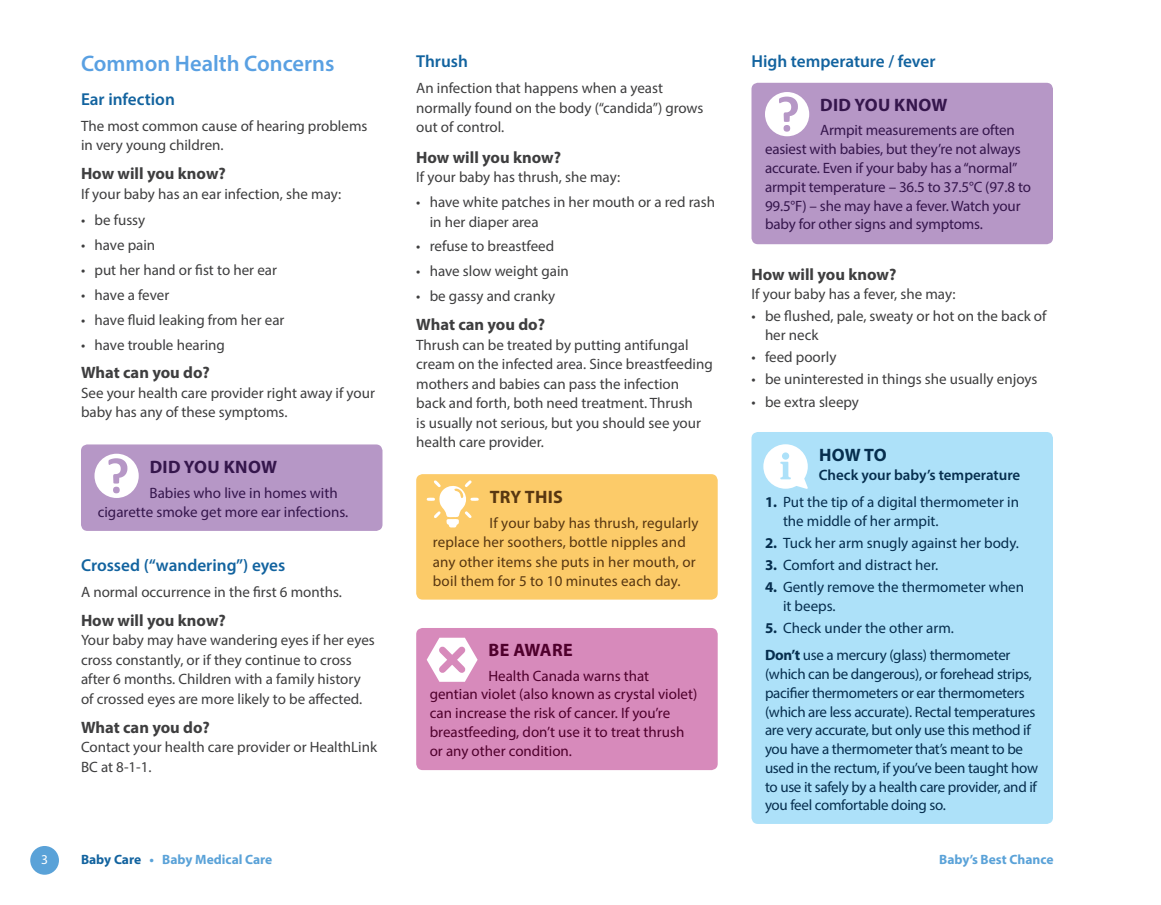
<style>
.page{position:relative;width:1161px;height:905px;background:#fff}
.page>*{position:absolute;margin:0;border:0;box-sizing:border-box;transform-origin:0 0}
.t1{font:600 22.5px "Myriad Pro";color:#59a0e2}
.t2{font:700 18px "Myriad Pro";letter-spacing:.02em;color:#35164c}
.t3{font:700 18px "Myriad Pro";letter-spacing:.02em;color:#583711}
.t4{font:700 18px "Myriad Pro";letter-spacing:.02em;color:#4f002c}
.t5{font:700 18px "Myriad Pro";color:#062e4e}
.t6{font:600 17.25px "Myriad Pro";color:#12639f}
.t7{font:700 16.5px "Myriad Pro";color:#3e3e3f}
.t8{font:15px/19.5px "Myriad Pro";color:#3e3e3f}
.t9{font:15px/18.8px "Myriad Pro";letter-spacing:-.02em;color:#062e4e}
.t10{font:15px/18.8px "Myriad Pro";letter-spacing:-.01em;color:#35164c}
.t11{font:15px/18.8px "Myriad Pro";color:#062e4e}
.t12{font:15px/18.8px "Myriad Pro";color:#4f002c}
.t13{font:15px/19.5px "Myriad Pro";letter-spacing:.01em;color:#583711}
.t14{font:600 15px "Myriad Pro";color:#062e4e}
.t15{font:700 13.5px "Myriad Pro";color:#5aa2d8}
.t16{font:13.5px "Myriad Pro";color:#fff}
.s1{font-weight:700}
.s2{color:#12639f}
</style>
<div class="page">
<div style="left:30px;top:846px;width:29px;height:28px;background:#5aa2d8;border-radius:50%"></div>
<div style="left:752px;top:432px;width:301px;height:392px;background:#ade1f9;border-radius:6px"></div>
<svg style="left:763px;top:444px;width:45px;height:45px"></svg>
<div style="left:81px;top:444px;width:301px;height:87px;background:#b697c6;border-radius:6px"></div>
<div style="left:94px;top:453px;width:45px;height:45px;background:#fff;border-radius:50%"></div>
<div style="left:113px;top:486px;width:7px;height:7px;background:#b697c6;border-radius:50%"></div>
<svg style="left:108px;top:458px;width:19px;height:25px"></svg>
<div style="left:752px;top:83px;width:301px;height:161px;background:#b697c6;border-radius:6px"></div>
<div style="left:765px;top:92px;width:44px;height:44px;background:#fff;border-radius:50%"></div>
<div style="left:784px;top:125px;width:6px;height:7px;background:#b697c6;border-radius:50%"></div>
<svg style="left:779px;top:97px;width:19px;height:25px"></svg>
<div style="left:416px;top:474px;width:302px;height:125px;background:#fccb69;border-radius:6px"></div>
<svg style="left:427px;top:480px;width:52px;height:47px"></svg>
<div style="left:416px;top:628px;width:302px;height:142px;background:#d78abb;border-radius:6px"></div>
<svg style="left:427px;top:637px;width:51px;height:44px"></svg>
<h1 class="t1" style="left:81px;top:49px;width:255px">Common Health Concerns</h1>
<p class="t6" style="left:81px;top:88px;width:95px">Ear infection</p>
<p class="t8" style="left:81px;top:116px;width:288px">The most common cause of hearing problems in very young children.</p>
<p class="t7" style="left:81px;top:163px;width:146px">How will you know?</p>
<p class="t8" style="left:81px;top:184px;width:262px">If your baby has an ear infection, she may:</p>
<p class="t8" style="left:81px;top:210px;width:66px">• be fussy</p>
<p class="t8" style="left:81px;top:235px;width:76px">• have pain</p>
<p class="t8" style="left:81px;top:260px;width:198px">• put her hand or fist to her ear</p>
<p class="t8" style="left:81px;top:285px;width:90px">• have a fever</p>
<p class="t8" style="left:81px;top:310px;width:205px">• have fluid leaking from her ear</p>
<p class="t8" style="left:81px;top:334px;width:145px">• have trouble hearing</p>
<p class="t7" style="left:81px;top:362px;width:130px">What can you do?</p>
<p class="t8" style="left:81px;top:383px;width:295px">See your health care provider right away if your baby has any of these symptoms.</p>
<p class="t2" style="left:150px;top:455px;width:129px">DID YOU KNOW</p>
<p class="t10" style="left:98px;top:483px;width:252px;line-height:19.5px;text-indent:52px">Babies who live in homes with cigarette smoke get more ear infections.</p>
<p class="t6" style="left:81px;top:554px;width:206px">Crossed (“wandering”) eyes</p>
<p class="t8" style="left:81px;top:582px;width:262px">A normal occurrence in the first 6 months.</p>
<p class="t7" style="left:81px;top:609px;width:146px">How will you know?</p>
<p class="t8" style="left:81px;top:630px;width:295px">Your baby may have wandering eyes if her eyes cross constantly, or if they continue to cross after 6 months. Children with a family history of crossed eyes are more likely to be affected.</p>
<p class="t7" style="left:81px;top:716px;width:130px">What can you do?</p>
<p class="t8" style="left:81px;top:737px;width:298px">Contact your health care provider or HealthLink<br>BC at 8-1-1.</p>
<p class="t6" style="left:416px;top:50px;width:53px">Thrush</p>
<p class="t8" style="left:416px;top:78px;width:289px">An infection that happens when a yeast normally found on the body (“candida”) grows out of control.</p>
<p class="t7" style="left:416px;top:146px;width:146px">How will you know?</p>
<p class="t8" style="left:416px;top:167px;width:206px">If your baby has thrush, she may:</p>
<p class="t8" style="left:430px;top:192px;width:287px;text-indent:-14px">• have white patches in her mouth or a red rash in her diaper area</p>
<p class="t8" style="left:416px;top:236px;width:139px">• refuse to breastfeed</p>
<p class="t8" style="left:416px;top:261px;width:154px">• have slow weight gain</p>
<p class="t8" style="left:416px;top:286px;width:141px">• be gassy and cranky</p>
<p class="t7" style="left:416px;top:314px;width:130px">What can you do?</p>
<p class="t8" style="left:416px;top:334px;width:298px">Thrush can be treated by putting antifungal cream on the infected area. Since breastfeeding mothers and babies can pass the infection<br>back and forth, both need treatment. Thrush<br>is usually not serious, but you should see your health care provider.</p>
<p class="t3" style="left:490px;top:485px;width:75px">TRY THIS</p>
<p class="t13" style="left:433px;top:512px;width:267px;text-indent:57px">If your baby has thrush, regularly replace her soothers, bottle nipples and any other items she puts in her mouth, or boil them for 5 to 10 minutes each day.</p>
<p class="t4" style="left:489px;top:638px;width:86px">BE AWARE</p>
<p class="t12" style="left:430px;top:666px;width:269px;text-indent:59px">Health Canada warns that gentian violet (also known as crystal violet) can increase the risk of cancer. If you’re breastfeeding, don’t use it to treat thrush or any other condition.</p>
<p class="t6" style="left:752px;top:50px;width:186px">High temperature / fever</p>
<p class="t2" style="left:820px;top:93px;width:129px">DID YOU KNOW</p>
<p class="t10" style="left:765px;top:121px;width:267px;text-indent:55px">Armpit measurements are often easiest with babies, but they’re not always accurate. Even if your baby has a “normal” armpit temperature – 36.5 to 37.5°C (97.8 to 99.5°F) – she may have a fever. Watch your baby for other signs and symptoms.</p>
<p class="t7" style="left:752px;top:264px;width:146px">How will you know?</p>
<p class="t8" style="left:752px;top:284px;width:206px">If your baby has a fever, she may:</p>
<p class="t8" style="left:765px;top:306px;width:283px;line-height:18.8px;text-indent:-14px">• be flushed, pale, sweaty or hot on the back of her neck</p>
<p class="t8" style="left:752px;top:347px;width:86px">• feed poorly</p>
<p class="t8" style="left:752px;top:369px;width:287px">• be uninterested in things she usually enjoys</p>
<p class="t8" style="left:752px;top:391px;width:109px">• be extra sleepy</p>
<p class="t5" style="left:819px;top:442px;width:69px">HOW TO</p>
<p class="t14" style="left:819px;top:465px;width:203px">Check your baby’s temperature</p>
<p class="t11" style="left:783px;top:493px;width:238px;text-indent:-18px"><span class="s1">1.</span> Put the tip of a digital thermometer in the middle of her armpit.</p>
<p class="t11" style="left:765px;top:533px;width:255px"><span class="s1">2.</span> Tuck her arm snugly against her body.</p>
<p class="t11" style="left:765px;top:555px;width:175px"><span class="s1">3.</span> Comfort and distract her.</p>
<p class="t11" style="left:783px;top:577px;width:243px;text-indent:-18px"><span class="s1">4.</span> Gently remove the thermometer when it beeps.</p>
<p class="t9" style="left:765px;top:614px;width:247px;line-height:27.5px"><span class="s1">5.</span> Check under the other arm.<br><span class="s1">Don’t</span> use a mercury (glass) thermometer</p>
<p class="t9" style="left:765px;top:664px;width:275px">(which can be dangerous), or forehead strips, pacifier thermometers or ear thermometers (which are less accurate). Rectal temperatures are very accurate, but only use this method if you have a thermometer that’s meant to be used in the rectum, if you’ve been taught how to use it safely by a health care provider, and if you feel comfortable doing so.</p>
<p class="t16" style="left:41px;top:851px;width:8px">3</p>
<p class="t15" style="left:81px;top:851px;width:193px"><span class="s2">Baby Care</span> • Baby Medical Care</p>
<p class="t15" style="left:939px;top:851px;width:116px">Baby’s Best Chance</p>
</div>
